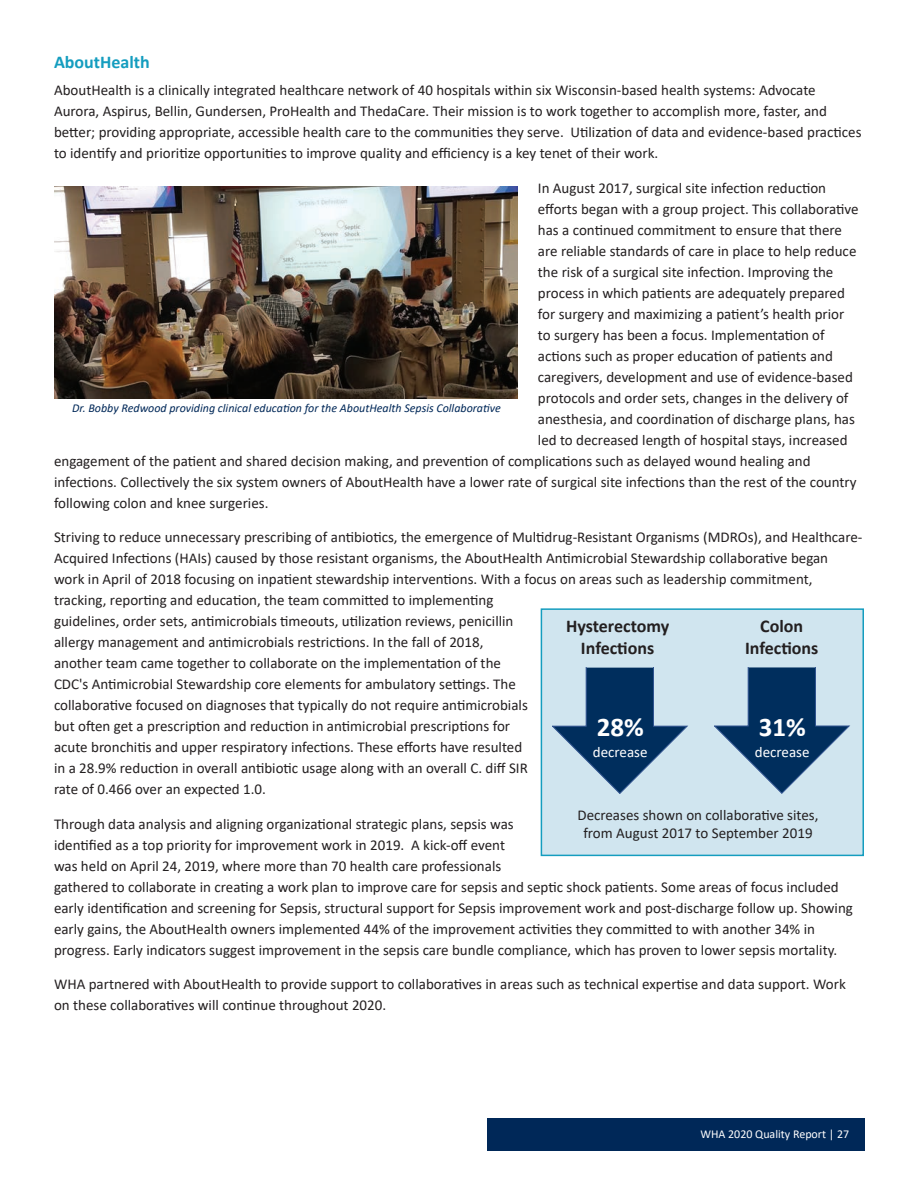
<style>
.page{position:relative;width:918px;height:1188px;background:#fff}
.page>*{position:absolute;margin:0;border:0;box-sizing:border-box;transform-origin:0 0}
.Body_Copy{font:700 27px "Calibri";color:#fff}
.Body_Copy-2{font:700 18px/21.6px "Calibri";color:#231f20;text-align:center}
.Hospital_Names{font:700 18px "Calibri";color:#149dbf}
.Body_Copy-3{font:15px/21px "Calibri";color:#231f20}
.Body_Copy-4{font:15px "Calibri";color:#fff}
.CB_photo_caption{font:italic 12px "Calibri";color:#002858}
.t1{font:12px "Calibri";color:#fff}
</style>
<div class="page">
<div style="left:488px;top:1118px;width:378px;height:32px;background:#002858"></div>
<img style="left:54px;top:187px;width:464px;height:211px">
<div style="left:541px;top:608px;width:323px;height:248px;background:#d0e5ef;border:2px solid #149dbf"></div>
<svg style="left:552px;top:668px;width:136px;height:126px"></svg>
<svg style="left:714px;top:667px;width:136px;height:127px"></svg>
<p class="Hospital_Names" style="left:54px;top:49px;width:97px">AboutHealth</p>
<p class="Body_Copy-3" style="left:54px;top:79px;width:809px">AboutHealth is a clinically integrated healthcare network of 40 hospitals within six Wisconsin-based health systems: Advocate Aurora, Aspirus, Bellin, Gundersen, ProHealth and ThedaCare. Their mission is to work together to accomplish more, faster, and better; providing appropriate, accessible health care to the communities they serve. Utilization of data and evidence-based practices to identify and prioritize opportunities to improve quality and efficiency is a key tenet of their work.</p>
<p class="Body_Copy-3" style="left:538px;top:177px;width:290px">In August 2017, surgical site infection reduction</p>
<p class="Body_Copy-3" style="left:538px;top:198px;width:322px">efforts began with a group project. This collaborative</p>
<p class="Body_Copy-3" style="left:538px;top:219px;width:306px">has a continued commitment to ensure that there</p>
<p class="Body_Copy-3" style="left:538px;top:240px;width:320px">are reliable standards of care in place to help reduce</p>
<p class="Body_Copy-3" style="left:538px;top:261px;width:297px">the risk of a surgical site infection. Improving the</p>
<p class="Body_Copy-3" style="left:538px;top:282px;width:309px">process in which patients are adequately prepared</p>
<p class="Body_Copy-3" style="left:538px;top:303px;width:308px">for surgery and maximizing a patient’s health prior</p>
<p class="Body_Copy-3" style="left:538px;top:324px;width:288px">to surgery has been a focus. Implementation of</p>
<p class="Body_Copy-3" style="left:538px;top:345px;width:297px">actions such as proper education of patients and</p>
<p class="Body_Copy-3" style="left:538px;top:366px;width:316px">caregivers, development and use of evidence-based</p>
<p class="Body_Copy-3" style="left:538px;top:387px;width:312px">protocols and order sets, changes in the delivery of</p>
<p class="Body_Copy-3" style="left:538px;top:408px;width:319px">anesthesia, and coordination of discharge plans, has</p>
<p class="Body_Copy-3" style="left:538px;top:429px;width:311px">led to decreased length of hospital stays, increased</p>
<p class="Body_Copy-3" style="left:54px;top:450px;width:758px">engagement of the patient and shared decision making, and prevention of complications such as delayed wound healing and</p>
<p class="Body_Copy-3" style="left:54px;top:471px;width:804px">infections. Collectively the six system owners of AboutHealth have a lower rate of surgical site infections than the rest of the country</p>
<p class="Body_Copy-3" style="left:54px;top:492px;width:216px">following colon and knee surgeries.</p>
<p class="Body_Copy-3" style="left:54px;top:526px;width:810px">Striving to reduce unnecessary prescribing of antibiotics, the emergence of Multidrug-Resistant Organisms (MDROs), and Healthcare-Acquired Infections (HAIs) caused by those resistant organisms, the AboutHealth Antimicrobial Stewardship collaborative began work in April of 2018 focusing on inpatient stewardship interventions. With a focus on areas such as leadership commitment, tracking, reporting and education, the team committed to implementing<br>guidelines, order sets, antimicrobials timeouts, utilization reviews, penicillin<br>allergy management and antimicrobials restrictions. In the fall of 2018,<br>another team came together to collaborate on the implementation of the<br>CDC's Antimicrobial Stewardship core elements for ambulatory settings. The<br>collaborative focused on diagnoses that typically do not require antimicrobials<br>but often get a prescription and reduction in antimicrobial prescriptions for<br>acute bronchitis and upper respiratory infections. These efforts have resulted<br>in a 28.9% reduction in overall antibiotic usage along with an overall C. diff SIR<br>rate of 0.466 over an expected 1.0.</p>
<p class="Body_Copy-3" style="left:54px;top:813px;width:801px">Through data analysis and aligning organizational strategic plans, sepsis was<br>identified as a top priority for improvement work in 2019. A kick-off event<br>was held on April 24, 2019, where more than 70 health care professionals<br>gathered to collaborate in creating a work plan to improve care for sepsis and septic shock patients. Some areas of focus included early identification and screening for Sepsis, structural support for Sepsis improvement work and post-discharge follow up. Showing early gains, the AboutHealth owners implemented 44% of the improvement activities they committed to with another 34% in progress. Early indicators suggest improvement in the sepsis care bundle compliance, which has proven to lower sepsis mortality.</p>
<p class="Body_Copy-3" style="left:54px;top:973px;width:793px">WHA partnered with AboutHealth to provide support to collaboratives in areas such as technical expertise and data support. Work on these collaboratives will continue throughout 2020.</p>
<p class="CB_photo_caption" style="left:72px;top:400px;width:430px">Dr. Bobby Redwood providing clinical education for the AboutHealth Sepsis Collaborative</p>
<p class="Body_Copy-2" style="left:566px;top:615px;width:105px">Hysterectomy<br>Infections</p>
<p class="Body_Copy-2" style="left:745px;top:615px;width:75px">Colon<br>Infections</p>
<p class="Body_Copy" style="left:759px;top:708px;width:49px">31%</p>
<p class="Body_Copy-4" style="left:755px;top:741px;width:56px">decrease</p>
<p class="Body_Copy" style="left:597px;top:708px;width:49px">28%</p>
<p class="Body_Copy-4" style="left:593px;top:741px;width:56px">decrease</p>
<p class="Body_Copy-3" style="left:577px;top:806px;width:243px;line-height:18px;text-align:center">Decreases shown on collaborative sites, from August 2017 to September 2019</p>
<p class="t1" style="left:700px;top:1125px;width:150px">WHA 2020 Quality Report | 27</p>
</div>
